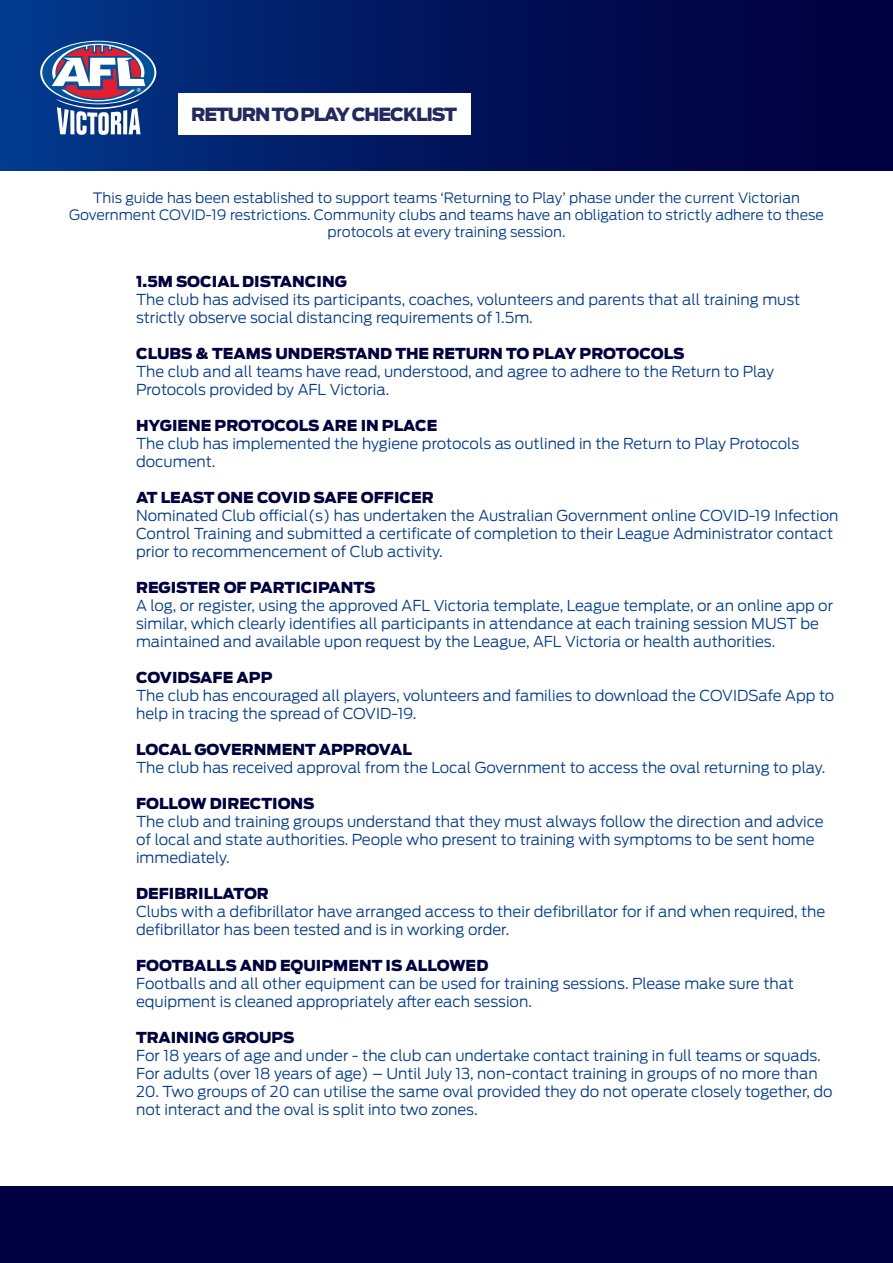
<style>
.page{position:relative;width:893px;height:1263px;background:#fff}
.page>*{position:absolute;margin:0;border:0;box-sizing:border-box;transform-origin:0 0}
.t1{font:900 18px "Antenna";letter-spacing:-.06em;color:#232a60}
.t2{font:300 15px/18px "Antenna";color:#023c91}
.t3{font:900 15px "Antenna";color:#010040}
.t4{font:300 14.25px/17.1px "Antenna";color:#023c91;text-align:center}
</style>
<div class="page">
<div style="left:0;top:0;width:893px;height:170px;background:linear-gradient(to right,#023689,#010036)"></div>
<svg style="left:40px;top:41px;width:116px;height:63px"></svg>
<div style="left:42px;top:42px;width:112px;height:61px;background:#00529c;border-radius:50%"></div>
<svg style="left:52px;top:44px;width:93px;height:91px"></svg>
<div style="left:178px;top:94px;width:292px;height:41px;background:#fff"></div>
<div style="left:0;top:1186px;width:893px;height:77px;background:#010040"></div>
<p class="t1" style="left:191px;top:102px;width:267px">RETURN TO PLAY CHECKLIST</p>
<p class="t4" style="left:69px;top:189px;width:756px">This guide has been established to support teams ‘Returning to Play’ phase under the current Victorian<br>Government COVID-19 restrictions. Community clubs and teams have an obligation to strictly adhere to these protocols at every training session.</p>
<p class="t3" style="left:136px;top:271px;width:212px">1.5M SOCIAL DISTANCING</p>
<p class="t2" style="left:136px;top:290px;width:666px">The club has advised its participants, coaches, volunteers and parents that all training must strictly observe social distancing requirements of 1.5m.</p>
<p class="t3" style="left:136px;top:343px;width:550px">CLUBS &amp; TEAMS UNDERSTAND THE RETURN TO PLAY PROTOCOLS</p>
<p class="t2" style="left:136px;top:362px;width:640px">The club and all teams have read, understood, and agree to adhere to the Return to Play<br>Protocols provided by AFL Victoria.</p>
<p class="t3" style="left:136px;top:415px;width:303px">HYGIENE PROTOCOLS ARE IN PLACE</p>
<p class="t2" style="left:136px;top:434px;width:665px">The club has implemented the hygiene protocols as outlined in the Return to Play Protocols document.</p>
<p class="t3" style="left:136px;top:487px;width:299px">AT LEAST ONE COVID SAFE OFFICER</p>
<p class="t2" style="left:136px;top:506px;width:704px">Nominated Club official(s) has undertaken the Australian Government online COVID-19 Infection<br>Control Training and submitted a certificate of completion to their League Administrator contact prior to recommencement of Club activity.</p>
<p class="t3" style="left:136px;top:577px;width:241px">REGISTER OF PARTICIPANTS</p>
<p class="t2" style="left:136px;top:596px;width:699px">A log, or register, using the approved AFL Victoria template, League template, or an online app or similar, which clearly identifies all participants in attendance at each training session MUST be maintained and available upon request by the League, AFL Victoria or health authorities.</p>
<p class="t3" style="left:136px;top:667px;width:138px">COVIDSAFE APP</p>
<p class="t2" style="left:136px;top:686px;width:700px">The club has encouraged all players, volunteers and families to download the COVIDSafe App to help in tracing the spread of COVID-19.</p>
<p class="t3" style="left:136px;top:739px;width:277px">LOCAL GOVERNMENT APPROVAL</p>
<p class="t2" style="left:136px;top:758px;width:691px">The club has received approval from the Local Government to access the oval returning to play.</p>
<p class="t3" style="left:136px;top:793px;width:180px">FOLLOW DIRECTIONS</p>
<p class="t2" style="left:136px;top:812px;width:689px">The club and training groups understand that they must always follow the direction and advice of local and state authorities. People who present to training with symptoms to be sent home immediately.</p>
<p class="t3" style="left:136px;top:883px;width:134px">DEFIBRILLATOR</p>
<p class="t2" style="left:136px;top:902px;width:691px">Clubs with a defibrillator have arranged access to their defibrillator for if and when required, the defibrillator has been tested and is in working order.</p>
<p class="t3" style="left:136px;top:955px;width:354px">FOOTBALLS AND EQUIPMENT IS ALLOWED</p>
<p class="t2" style="left:136px;top:974px;width:659px">Footballs and all other equipment can be used for training sessions. Please make sure that equipment is cleaned appropriately after each session.</p>
<p class="t3" style="left:136px;top:1027px;width:160px">TRAINING GROUPS</p>
<p class="t2" style="left:136px;top:1046px;width:686px">For 18 years of age and under - the club can undertake contact training in full teams or squads.<br>For adults (over 18 years of age) – Until July 13, non-contact training in groups of no more than</p>
<p class="t2" style="left:136px;top:1082px;width:698px">20. Two groups of 20 can utilise the same oval provided they do not operate closely together, do not interact and the oval is split into two zones.</p>
</div>
